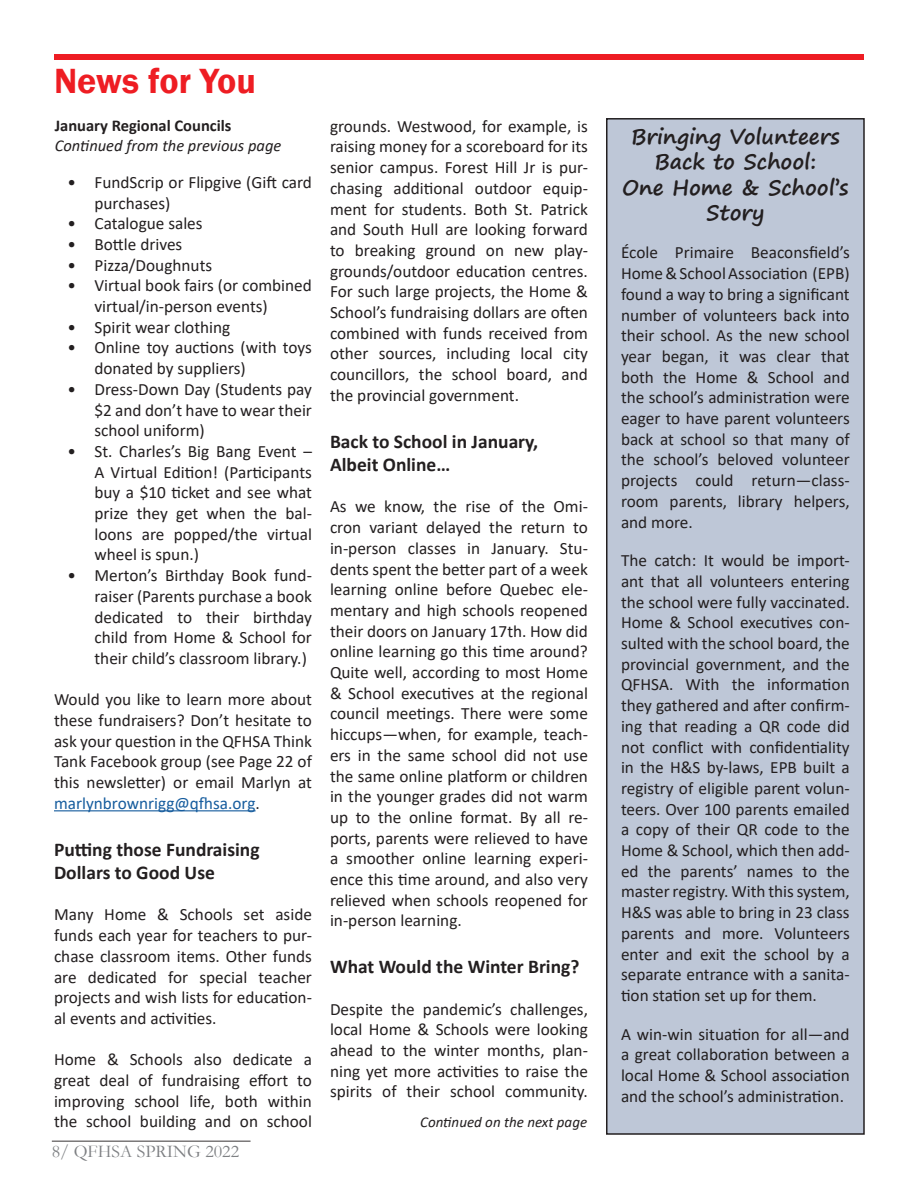
<style>
.page{position:relative;width:918px;height:1188px;background:#fff}
.page>*{position:absolute;margin:0;border:0;box-sizing:border-box;transform-origin:0 0}
.t1{font:600 36px "Franklin Gothic";color:#ee1d23}
.t2{font:700 21px/25.2px "Segoe Print";color:#231f20;text-align:center}
.t3{font:700 19.5px/23.4px "Calibri";color:#231f20}
.t4{font:18px "Garamond";color:#7e8083}
.t5{font:17.25px/20.7px "Calibri";color:#231f20;text-align:justify}
.t6{font:italic 16.5px "Calibri";color:#231f20}
.t7{font:700 16.5px "Calibri";color:#231f20}
.t8{font:italic 15px "Calibri";color:#231f20}
.s1{color:#175d9e}
</style>
<div class="page">
<hr style="left:52px;top:1140px;width:199px;height:2px;background:#231f20">
<hr style="left:54px;top:810px;width:202px;height:1px;background:#175d9e">
<div style="left:54px;top:54px;width:810px;height:5px;background:#ee1d23"></div>
<div style="left:607px;top:119px;width:257px;height:1015px;background:#bec7d7"></div>
<div style="left:606px;top:118px;width:259px;height:1017px;border:2px solid #231f20"></div>
<p class="t1" style="left:54px;top:59px;width:204px">News for You</p>
<p class="t7" style="left:55px;top:114px;width:178px">January Regional Councils</p>
<p class="t6" style="left:55px;top:134px;width:228px">Continued from the previous page</p>
<p class="t5" style="left:94px;top:171px;width:219px;text-indent:-27px">• FundScrip or Flipgive (Gift card purchases)</p>
<p class="t5" style="left:68px;top:213px;width:137px">• Catalogue sales</p>
<p class="t5" style="left:68px;top:233px;width:116px">• Bottle drives</p>
<p class="t5" style="left:68px;top:254px;width:146px">• Pizza/Doughnuts</p>
<p class="t5" style="left:94px;top:275px;width:219px;text-indent:-27px">• Virtual book fairs (or combined virtual/in-person events)</p>
<p class="t5" style="left:68px;top:316px;width:164px">• Spirit wear clothing</p>
<p class="t5" style="left:94px;top:337px;width:219px;text-indent:-27px">• Online toy auctions (with toys donated by suppliers)</p>
<p class="t5" style="left:94px;top:378px;width:219px;text-indent:-27px">• Dress-Down Day (Students pay $2 and don’t have to wear their school uniform)</p>
<p class="t5" style="left:94px;top:440px;width:219px;text-indent:-27px">• St. Charles’s Big Bang Event – A Virtual Edition! (Participants buy a $10 ticket and see what prize they get when the bal&shy;loons are popped/the virtual wheel is spun.)</p>
<p class="t5" style="left:94px;top:565px;width:219px;text-indent:-27px">• Merton’s Birthday Book fund&shy;raiser (Parents purchase a book dedicated to their birthday child from Home &amp; School for their child’s classroom library.)</p>
<p class="t5" style="left:54px;top:689px;width:260px">Would you like to learn more about these fundraisers? Don’t hesitate to ask your question in the QFHSA Think Tank Facebook group (see Page 22 of this newsletter) or email Marlyn at <span class="s1">marlynbrownrigg@qfhsa.org</span>.</p>
<p class="t3" style="left:54px;top:837px;width:207px">Putting those Fundraising<br>Dollars to Good Use</p>
<p class="t5" style="left:54px;top:904px;width:260px">Many Home &amp; Schools set aside funds each year for teachers to pur&shy;chase classroom items. Other funds are dedicated for special teacher projects and wish lists for education&shy;al events and activities.</p>
<p class="t5" style="left:54px;top:1049px;width:260px">Home &amp; Schools also dedicate a great deal of fundraising effort to improving school life, both within the school building and on school</p>
<p class="t4" style="left:52px;top:1139px;width:189px">8/ QFHSA SPRING 2022</p>
<p class="t5" style="left:330px;top:115px;width:260px">grounds. Westwood, for example, is raising money for a scoreboard for its senior campus. Forest Hill Jr is pur&shy;chasing additional outdoor equip&shy;ment for students. Both St. Patrick and South Hull are looking forward to breaking ground on new play&shy;grounds/outdoor education centres.<br>For such large projects, the Home &amp; School’s fundraising dollars are often combined with funds received from other sources, including local city councillors, the school board, and the provincial government.</p>
<p class="t3" style="left:330px;top:429px;width:210px">Back to School in January,</p>
<p class="t3" style="left:330px;top:453px;width:122px">Albeit Online…</p>
<p class="t5" style="left:330px;top:496px;width:260px">As we know, the rise of the Omi&shy;cron variant delayed the return to in-person classes in January. Stu&shy;dents spent the better part of a week learning online before Quebec ele&shy;mentary and high schools reopened their doors on January 17th. How did online learning go this time around?<br>Quite well, according to most Home &amp; School executives at the regional council meetings. There were some hiccups—when, for example, teach&shy;ers in the same school did not use the same online platform or children in the younger grades did not warm up to the online format. By all re&shy;ports, parents were relieved to have a smoother online learning experi&shy;ence this time around, and also very relieved when schools reopened for in-person learning.</p>
<p class="t3" style="left:330px;top:955px;width:251px">What Would the Winter Bring?</p>
<p class="t5" style="left:330px;top:998px;width:260px">Despite the pandemic’s challenges, local Home &amp; Schools were looking ahead to the winter months, plan&shy;ning yet more activities to raise the spirits of their school community.</p>
<p class="t8" style="left:420px;top:1112px;width:169px">Continued on the next page</p>
<p class="t2" style="left:631px;top:123px;width:210px">Bringing Volunteers<br>Back to School:</p>
<p class="t2" style="left:622px;top:174px;width:228px">One Home &amp; School’s<br>Story</p>
<p class="t5" style="left:621px;top:242px;width:230px">École Primaire Beaconsfield’s Home &amp; School Association (EPB) found a way to bring a significant number of volunteers back into their school. As the new school year began, it was clear that both the Home &amp; School and the school’s administration were eager to have parent volunteers back at school so that many of the school’s beloved volunteer projects could return—class&shy;room parents, library helpers, and more.</p>
<p class="t5" style="left:621px;top:550px;width:230px">The catch: It would be import&shy;ant that all volunteers entering the school were fully vaccinated.<br>Home &amp; School executives con&shy;sulted with the school board, the provincial government, and the QFHSA. With the information they gathered and after confirm&shy;ing that reading a QR code did not conflict with confidentiality in the H&amp;S by-laws, EPB built a registry of eligible parent volun&shy;teers. Over 100 parents emailed a copy of their QR code to the Home &amp; School, which then add&shy;ed the parents’ names to the master registry. With this system, H&amp;S was able to bring in 23 class parents and more. Volunteers enter and exit the school by a separate entrance with a sanita&shy;tion station set up for them.</p>
<p class="t5" style="left:621px;top:1023px;width:230px">A win-win situation for all—and a great collaboration between a local Home &amp; School association and the school’s administration.</p>
</div>
